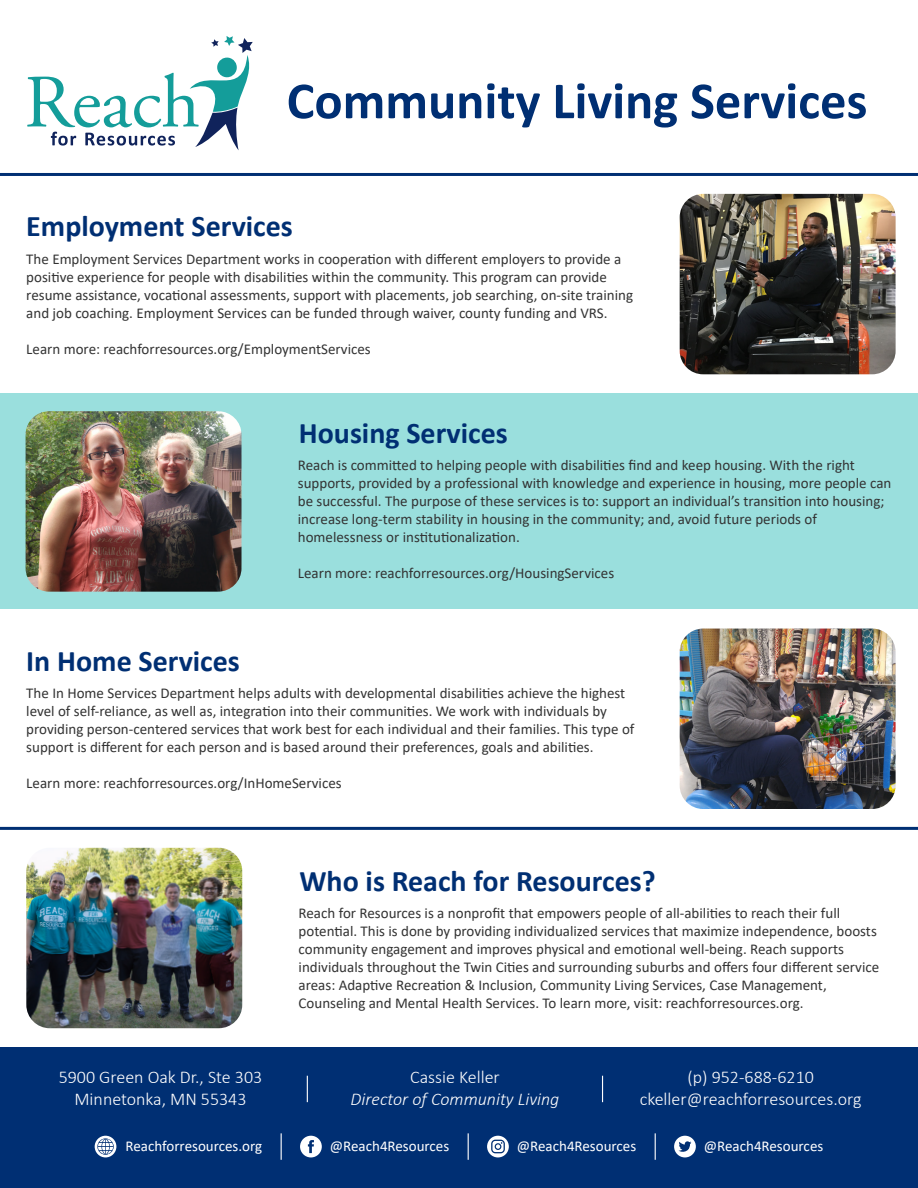
<style>
.page{position:relative;width:918px;height:1188px;background:#fff}
.page>*{position:absolute;margin:0;border:0;box-sizing:border-box;transform-origin:0 0}
.t1{font:700 52.5px "Calibri";color:#002f73}
.t2{font:700 30px "Calibri";color:#002f73}
.t3{font:300 18px/21.6px "Calibri";color:#fff;text-align:center}
.t4{font:italic 300 18px "Calibri";color:#fff}
.t5{font:15px/18px "Calibri";color:#333}
.t6{font:15px "Calibri";color:#fff}
</style>
<div class="page">
<div style="left:0;top:1048px;width:918px;height:140px;background:#002f73"></div>
<svg style="left:307px;top:1076px;width:1px;height:26px"></svg>
<svg style="left:602px;top:1076px;width:1px;height:26px"></svg>
<hr style="left:0;top:173px;width:918px;height:3px;background:#002f73">
<hr style="left:0;top:827px;width:918px;height:3px;background:#002f73">
<img style="left:680px;top:194px;width:216px;height:180px">
<div style="left:0;top:394px;width:918px;height:215px;background:#9adfdd"></div>
<img style="left:26px;top:411px;width:216px;height:181px">
<img style="left:680px;top:629px;width:216px;height:180px">
<img style="left:26px;top:848px;width:216px;height:180px">
<svg style="left:281px;top:1133px;width:1px;height:27px"></svg>
<svg style="left:468px;top:1133px;width:1px;height:27px"></svg>
<svg style="left:655px;top:1133px;width:1px;height:27px"></svg>
<div style="left:300px;top:1136px;width:22px;height:21px;background:#fff;border-radius:50%"></div>
<svg style="left:308px;top:1140px;width:6px;height:13px"></svg>
<svg style="left:487px;top:1136px;width:22px;height:21px"></svg>
<div style="left:674px;top:1136px;width:22px;height:21px;background:#fff;border-radius:50%"></div>
<svg style="left:679px;top:1141px;width:12px;height:11px"></svg>
<div style="left:95px;top:1136px;width:21px;height:21px;background:#fff;border-radius:50%"></div>
<svg style="left:97px;top:1138px;width:17px;height:17px"></svg>
<svg style="left:27px;top:36px;width:226px;height:114px"></svg>
<h1 class="t1" style="left:287px;top:64px;width:582px">Community Living Services</h1>
<h2 class="t2" style="left:26px;top:205px;width:268px">Employment Services</h2>
<p class="t5" style="left:26px;top:249px;width:608px">The Employment Services Department works in cooperation with different employers to provide a positive experience for people with disabilities within the community. This program can provide resume assistance, vocational assessments, support with placements, job searching, on-site training and job coaching. Employment Services can be funded through waiver, county funding and VRS.</p>
<p class="t5" style="left:26px;top:339px;width:346px">Learn more: reachforresources.org/EmploymentServices</p>
<h2 class="t2" style="left:299px;top:412px;width:210px">Housing Services</h2>
<p class="t5" style="left:298px;top:456px;width:595px">Reach is committed to helping people with disabilities find and keep housing. With the right supports, provided by a professional with knowledge and experience in housing, more people can be successful. The purpose of these services is to: support an individual’s transition into housing; increase long-term stability in housing in the community; and, avoid future periods of homelessness or institutionalization.</p>
<p class="t5" style="left:298px;top:564px;width:318px">Learn more: reachforresources.org/HousingServices</p>
<h2 class="t2" style="left:26px;top:640px;width:215px">In Home Services</h2>
<p class="t5" style="left:26px;top:684px;width:610px">The In Home Services Department helps adults with developmental disabilities achieve the highest level of self-reliance, as well as, integration into their communities. We work with individuals by providing person-centered services that work best for each individual and their families. This type of support is different for each person and is based around their preferences, goals and abilities.</p>
<p class="t5" style="left:26px;top:774px;width:317px">Learn more: reachforresources.org/InHomeServices</p>
<h2 class="t2" style="left:299px;top:859px;width:358px">Who is Reach for Resources?</h2>
<p class="t5" style="left:299px;top:903px;width:582px">Reach for Resources is a nonprofit that empowers people of all-abilities to reach their full potential. This is done by providing individualized services that maximize independence, boosts community engagement and improves physical and emotional well-being. Reach supports individuals throughout the Twin Cities and surrounding suburbs and offers four different service areas: Adaptive Recreation &amp; Inclusion, Community Living Services, Case Management, Counseling and Mental Health Services. To learn more, visit: reachforresources.org.</p>
<p class="t3" style="left:59px;top:1066px;width:205px">5900 Green Oak Dr., Ste 303<br>Minnetonka, MN 55343</p>
<p class="t3" style="left:410px;top:1066px;width:91px">Cassie Keller</p>
<p class="t4" style="left:351px;top:1087px;width:210px">Director of Community Living</p>
<p class="t3" style="left:640px;top:1066px;width:223px">(p) 952-688-6210 ckeller@reachforresources.org</p>
<p class="t6" style="left:126px;top:1136px;width:138px">Reachforresources.org</p>
<p class="t6" style="left:330px;top:1136px;width:121px">@Reach4Resources</p>
<p class="t6" style="left:517px;top:1136px;width:121px">@Reach4Resources</p>
<p class="t6" style="left:704px;top:1136px;width:121px">@Reach4Resources</p>
</div>
